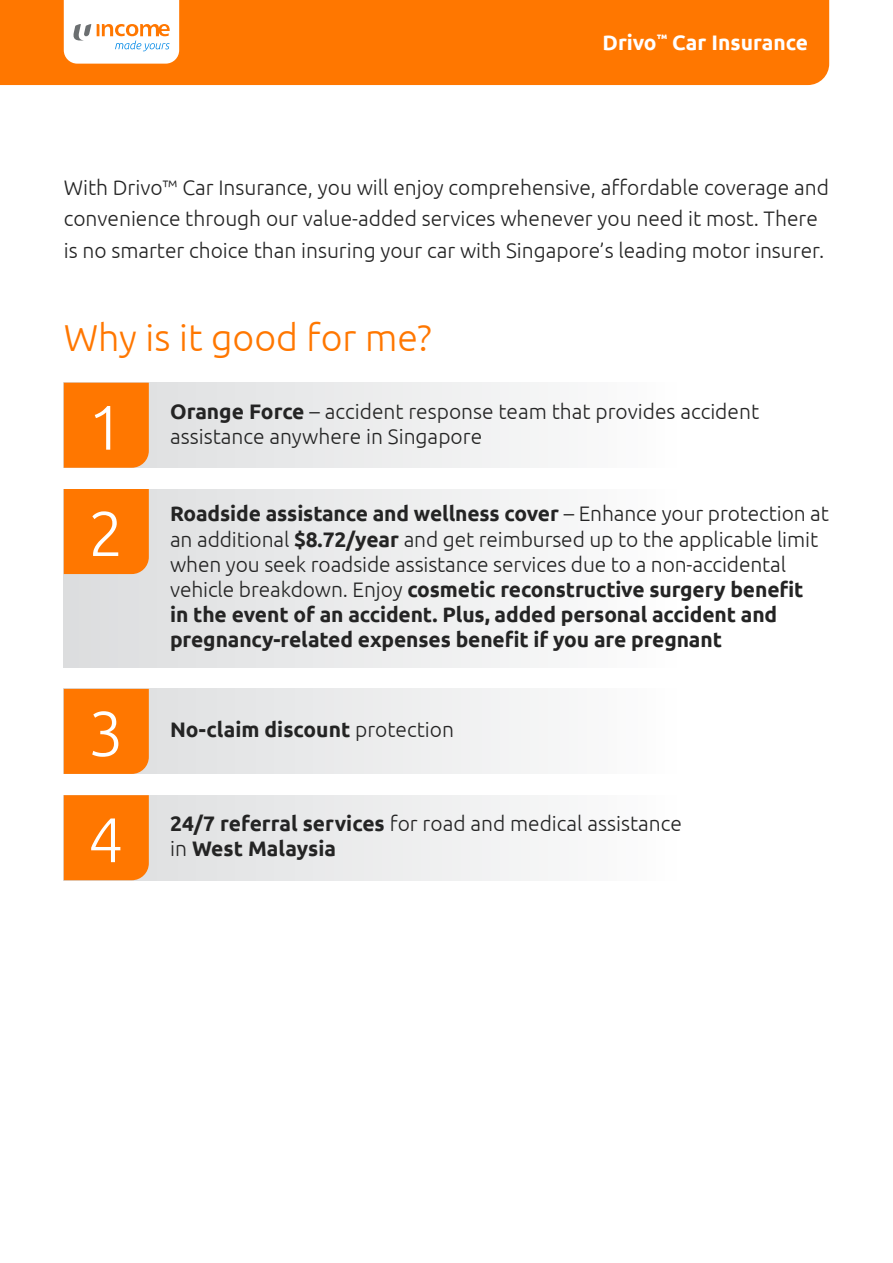
<style>
.page{position:relative;width:893px;height:1263px;background:#fff}
.page>*{position:absolute;margin:0;border:0;box-sizing:border-box;transform-origin:0 0}
.t1{font:300 63px "Ubuntu";color:#fff}
.t2{font:300 37.5px "Ubuntu";color:#f70}
.t3{font:700 21px/25.2px "Ubuntu";letter-spacing:-.005em;color:#242424}
.t4{font:300 21px/31.5px "Ubuntu";color:#242424}
.t5{font:700 21px "Ubuntu";color:#fff}
.s1{font-weight:700}
.s2{font-weight:300}
</style>
<div class="page">
<div style="left:0;top:0;width:829px;height:85px;background:#f70"></div>
<svg style="left:149px;top:383px;width:390px;height:85px"></svg>
<div style="left:64px;top:383px;width:85px;height:85px;background:#f70"></div>
<div style="left:64px;top:489px;width:765px;height:179px;background:linear-gradient(to right,#dcddde,#fff)"></div>
<div style="left:64px;top:489px;width:85px;height:85px;background:#f70"></div>
<svg style="left:149px;top:689px;width:390px;height:85px"></svg>
<div style="left:64px;top:689px;width:85px;height:85px;background:#f70"></div>
<svg style="left:149px;top:795px;width:390px;height:85px"></svg>
<div style="left:64px;top:795px;width:85px;height:85px;background:#f70"></div>
<svg style="left:64px;top:0;width:115px;height:64px"></svg>
<p class="t5" style="left:603px;top:30px;width:207px">Drivo<sup>™</sup> Car Insurance</p>
<p class="t4" style="left:64px;top:171px;width:767px">With Drivo™ Car Insurance, you will enjoy comprehensive, affordable coverage and convenience through our value-added services whenever you need it most. There is no smarter choice than insuring your car with Singapore’s leading motor insurer.</p>
<h2 class="t2" style="left:64px;top:315px;width:369px">Why is it good for me?</h2>
<h1 class="t1" style="left:88px;top:389px;width:37px">1</h1>
<h1 class="t1" style="left:88px;top:496px;width:37px">2</h1>
<h1 class="t1" style="left:88px;top:695px;width:37px">3</h1>
<h1 class="t1" style="left:88px;top:802px;width:37px">4</h1>
<p class="t4" style="left:170px;top:395px;width:591px"><span class="s1">Orange Force</span> – accident response team that provides accident</p>
<p class="t4" style="left:170px;top:420px;width:314px">assistance anywhere in Singapore</p>
<p class="t3" style="left:170px;top:501px;width:660px">Roadside assistance and wellness cover <span class="s2">– Enhance your protection at an additional</span> $8.72/year <span class="s2">and get reimbursed up to the applicable limit when you seek roadside assistance services due to a non-accidental vehicle breakdown. Enjoy</span> cosmetic reconstructive surgery benefit<br>in the event of an accident. Plus, added personal accident and pregnancy-related expenses benefit if you are pregnant</p>
<p class="t3" style="left:170px;top:717px;width:285px">No-claim discount <span class="s2">protection</span></p>
<p class="t4" style="left:170px;top:807px;width:513px"><span class="s1">24/7 referral services</span> for road and medical assistance</p>
<p class="t3" style="left:170px;top:836px;width:168px"><span class="s2">in</span> West Malaysia</p>
</div>
